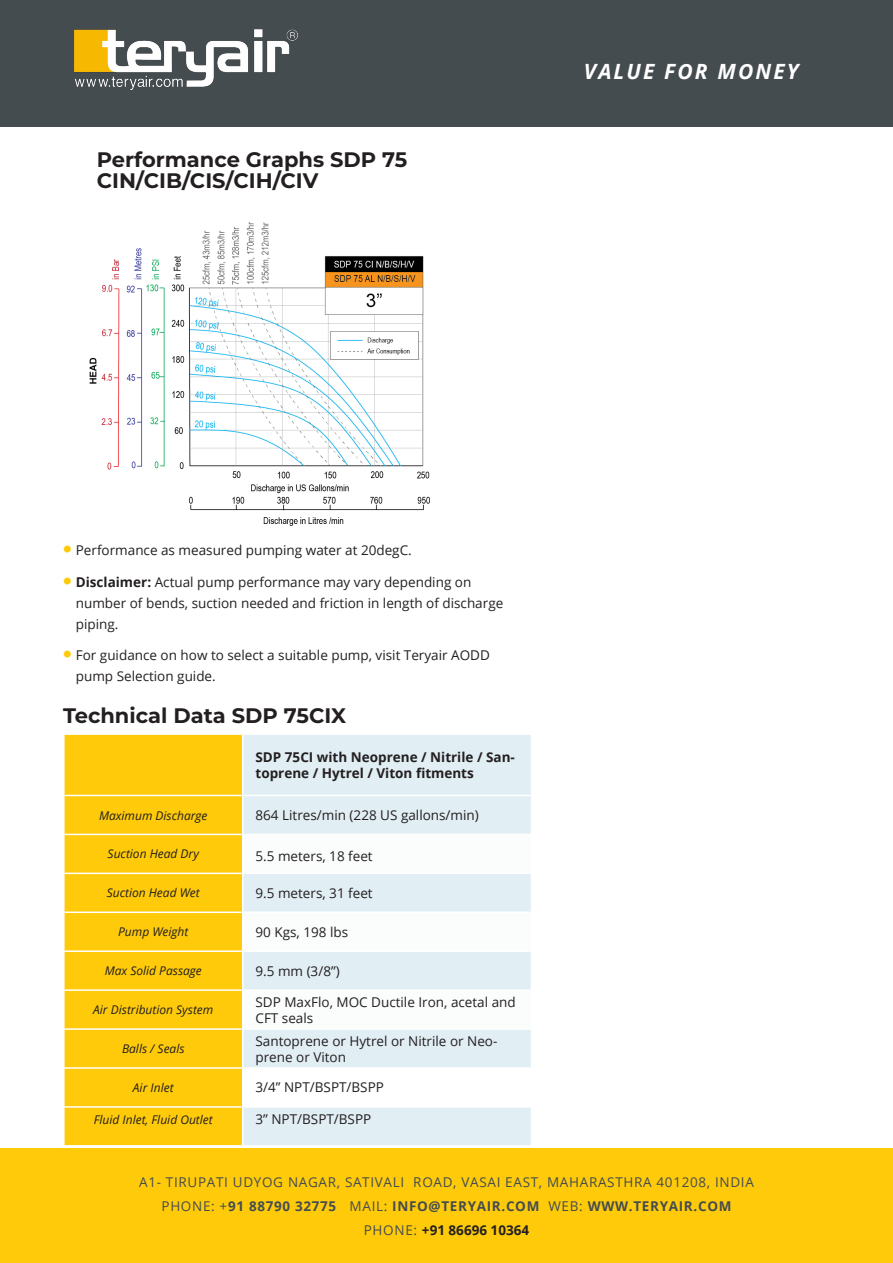
<style>
.page{position:relative;width:893px;height:1263px;background:#fff}
.page>*{position:absolute;margin:0;border:0;box-sizing:border-box;transform-origin:0 0}
.t1{font:700 21px/21px "Montserrat";color:#231f20}
.t2{font:italic 700 21px "Open Sans";letter-spacing:.1em;color:#fff}
.t3{font:13.5px/21px "Open Sans";color:#231f20}
.t4{font:13.5px/24px "Open Sans";letter-spacing:.05em;color:#454c50;text-align:center}
.t5{font:700 13.5px/16.2px "Open Sans";color:#231f20}
.t6{font:italic 12px "Open Sans";color:#231f20}
.s1{font-family:"Montserrat";font-weight:900;font-size:21px;color:#feca0a}
.s2{font-weight:700}
.s3{font-weight:700;color:#231f20}
</style>
<div class="page">
<div style="left:0;top:0;width:893px;height:126px;background:#454c50"></div>
<div style="left:0;top:1148px;width:893px;height:115px;background:#feca0a"></div>
<img style="left:89px;top:222px;width:341px;height:304px">
<svg style="left:74px;top:60px;width:1px;height:13px"></svg>
<img style="left:75px;top:30px;width:223px;height:60px">
<div style="left:65px;top:735px;width:177px;height:410px;background:#feca0a"></div>
<div style="left:243px;top:735px;width:288px;height:410px;background:#e1eef4"></div>
<div style="left:65px;top:835px;width:177px;height:193px;background:#feca0a"></div>
<svg style="left:243px;top:835px;width:288px;height:193px"></svg>
<div style="left:243px;top:1068px;width:288px;height:39px;background:#fff"></div>
<hr style="left:63px;top:872px;width:180px;height:2px;background:#fff">
<hr style="left:243px;top:872px;width:289px;height:2px;background:#fff">
<hr style="left:63px;top:911px;width:180px;height:2px;background:#fff">
<hr style="left:243px;top:911px;width:289px;height:2px;background:#fff">
<hr style="left:63px;top:950px;width:180px;height:2px;background:#fff">
<hr style="left:243px;top:950px;width:289px;height:2px;background:#fff">
<hr style="left:63px;top:989px;width:180px;height:2px;background:#fff">
<hr style="left:243px;top:989px;width:289px;height:2px;background:#fff">
<hr style="left:63px;top:1028px;width:180px;height:2px;background:#fff">
<hr style="left:243px;top:1028px;width:289px;height:2px;background:#fff">
<hr style="left:63px;top:834px;width:180px;height:1px;background:#fff">
<hr style="left:243px;top:834px;width:289px;height:1px;background:#fff">
<hr style="left:63px;top:1067px;width:180px;height:2px;background:#fff">
<hr style="left:243px;top:1067px;width:289px;height:2px;background:#fff">
<hr style="left:63px;top:1106px;width:180px;height:2px;background:#fff">
<hr style="left:243px;top:1106px;width:289px;height:2px;background:#fff">
<hr style="left:63px;top:795px;width:180px;height:1px;background:#fff">
<hr style="left:243px;top:795px;width:289px;height:1px;background:#fff">
<h1 class="t1" style="left:97px;top:148px;width:312px">Performance Graphs SDP 75<br>CIN/CIB/CIS/CIH/CIV</h1>
<h1 class="t2" style="left:584px;top:57px;width:216px">VALUE FOR MONEY</h1>
<p class="t3" style="left:63px;top:539px;width:350px"><span class="s1">•</span> Performance as measured pumping water at 20degC.</p>
<p class="t3" style="left:76px;top:571px;width:429px;text-indent:-13px"><span class="s1">•</span> <span class="s2">Disclaimer:</span> Actual pump performance may vary depending on number of bends, suction needed and friction in length of discharge piping.</p>
<p class="t3" style="left:76px;top:644px;width:416px;text-indent:-13px"><span class="s1">•</span> For guidance on how to select a suitable pump, visit Teryair AODD pump Selection guide.</p>
<h1 class="t1" style="left:63px;top:704px;width:285px">Technical Data SDP 75CIX</h1>
<p class="t5" style="left:255px;top:748px;width:261px">SDP 75CI with Neoprene / Nitrile / San&shy;toprene / Hytrel / Viton fitments</p>
<p class="t6" style="left:99px;top:807px;width:110px">Maximum Discharge</p>
<p class="t3" style="left:255px;top:804px;width:225px">864 Litres/min (228 US gallons/min)</p>
<p class="t6" style="left:108px;top:846px;width:93px">Suction Head Dry</p>
<p class="t3" style="left:255px;top:845px;width:119px">5.5 meters, 18 feet</p>
<p class="t6" style="left:107px;top:885px;width:94px">Suction Head Wet</p>
<p class="t3" style="left:255px;top:882px;width:119px">9.5 meters, 31 feet</p>
<p class="t6" style="left:118px;top:924px;width:72px">Pump Weight</p>
<p class="t3" style="left:255px;top:921px;width:94px">90 Kgs, 198 lbs</p>
<p class="t6" style="left:105px;top:963px;width:99px">Max Solid Passage</p>
<p class="t3" style="left:255px;top:960px;width:86px">9.5 mm (3/8”)</p>
<p class="t6" style="left:93px;top:1001px;width:121px">Air Distribution System</p>
<p class="t3" style="left:255px;top:993px;width:262px;line-height:16.2px">SDP MaxFlo, MOC Ductile Iron, acetal and<br>CFT seals</p>
<p class="t6" style="left:122px;top:1040px;width:64px">Balls / Seals</p>
<p class="t3" style="left:255px;top:1032px;width:243px;line-height:16.2px">Santoprene or Hytrel or Nitrile or Neo&shy;prene or Viton</p>
<p class="t6" style="left:133px;top:1079px;width:42px">Air Inlet</p>
<p class="t3" style="left:255px;top:1076px;width:130px">3/4” NPT/BSPT/BSPP</p>
<p class="t6" style="left:94px;top:1111px;width:120px">Fluid Inlet, Fluid Outlet</p>
<p class="t3" style="left:255px;top:1108px;width:117px">3” NPT/BSPT/BSPP</p>
<p class="t4" style="left:139px;top:1169px;width:616px">A1- TIRUPATI UDYOG NAGAR, SATIVALI ROAD, VASAI EAST, MAHARASTHRA 401208, INDIA<br>PHONE: +<span class="s2">91 88790 32775</span> MAIL: <span class="s2">INFO@TERYAIR.COM</span> WEB: <span class="s2">WWW.TERYAIR.COM<br></span>PHONE: <span class="s3">+91 86696 10364</span></p>
</div>
